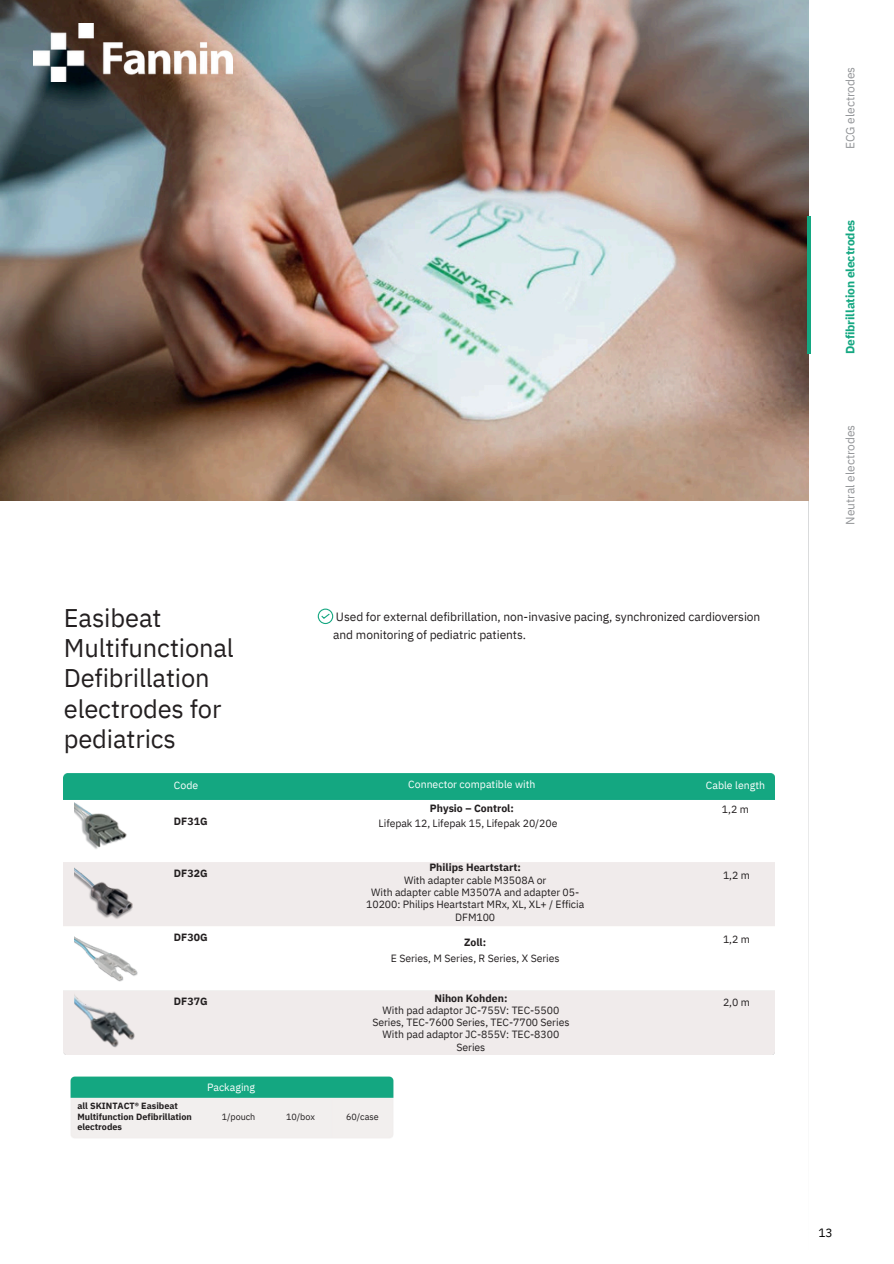
<style>
.page{position:relative;width:894px;height:1264px;background:#fff}
.page>*{position:absolute;margin:0;border:0;box-sizing:border-box;transform-origin:0 0}
.t1{font:25.5px/30.3px "IBM Plex Sans";letter-spacing:-.005em;color:#231f20}
.t2{font:12px/18px "IBM Plex Sans";letter-spacing:-.005em;color:#231f20}
.t3{font:12px "IBM Plex Sans";color:#939598}
.t4{font:700 12px "IBM Plex Sans";letter-spacing:-.01em;color:#14a781}
.t5{font:12px "IBM Plex Sans";color:#000}
.t6{font:10.5px/12.3px "IBM Plex Sans";letter-spacing:-.005em;color:#231f20;text-align:center}
.t7{font:10.5px "IBM Plex Sans";color:#fff}
.t8{font:700 10.5px "IBM Plex Sans";color:#231f20}
.t9{font:700 9px/10.5px "IBM Plex Sans";color:#231f20}
.t10{font:9px "IBM Plex Sans";letter-spacing:-.005em;color:#231f20}
.s1{font-weight:700}
</style>
<div class="page">
<img style="left:0;top:0;width:808px;height:501px">
<hr style="left:806px;top:216px;width:3px;height:138px;background:#14a781">
<div style="left:64px;top:773px;width:710px;height:26px;background:#14a781"></div>
<svg style="left:317px;top:608px;width:16px;height:16px"></svg>
<img style="left:74px;top:803px;width:53px;height:46px">
<img style="left:74px;top:862px;width:64px;height:192px">
<img style="left:70px;top:1076px;width:324px;height:62px">
<img style="left:33px;top:23px;width:199px;height:59px">
<h5 class="t1" style="left:64px;top:602px;width:171px">Easibeat<br>Multifunctional<br>Defibrillation electrodes for pediatrics</h5>
<h5 class="t7" style="left:174px;top:778px;width:26px">Code</h5>
<p class="t8" style="left:174px;top:814px;width:35px">DF31G</p>
<h5 class="t8" style="left:174px;top:866px;width:35px">DF32G</h5>
<p class="t8" style="left:174px;top:930px;width:35px">DF30G</p>
<p class="t8" style="left:174px;top:993px;width:35px">DF37G</p>
<h5 class="t7" style="left:207px;top:1079px;width:50px">Packaging</h5>
<h4 class="t2" style="left:333px;top:607px;width:428px">Used for external defibrillation, non-invasive pacing, synchronized cardioversion and monitoring of pediatric patients.</h4>
<h5 class="t7" style="left:408px;top:777px;width:129px">Connector compatible with</h5>
<h5 class="t6" style="left:378px;top:801px;width:180px;line-height:14.9px;text-align:left;text-indent:51px"><span class="s1">Physio – Control:<br></span>Lifepak 12, Lifepak 15, Lifepak 20/20e</h5>
<p class="t6" style="left:366px;top:861px;width:219px"><span class="s1">Philips Heartstart:<br></span>With adapter cable M3508A or<br>With adapter cable M3507A and adapter 05-<br>10200: Philips Heartstart MRx, XL, XL+ / Efficia<br>DFM100</p>
<p class="t6" style="left:391px;top:934px;width:170px;line-height:15.8px"><span class="s1">Zoll:<br></span>E Series, M Series, R Series, X Series</p>
<h6 class="t6" style="left:372px;top:991px;width:198px"><span class="s1">Nihon Kohden:<br></span>With pad adaptor JC-755V: TEC-5500<br>Series, TEC-7600 Series, TEC-7700 Series<br>With pad adaptor JC-855V: TEC-8300<br>Series</h6>
<h3 class="t7" style="left:705px;top:778px;width:61px">Cable length</h3>
<h3 class="t6" style="left:721px;top:803px;width:29px">1,2 m</h3>
<p class="t6" style="left:722px;top:868px;width:28px">1,2 m</p>
<h3 class="t6" style="left:722px;top:932px;width:28px">1,2 m</h3>
<h2 class="t6" style="left:722px;top:996px;width:28px">2,0 m</h2>
<p class="t9" style="left:77px;top:1100px;width:116px">all SKINTACT® Easibeat<br>Multifunction Defibrillation electrodes</p>
<h4 class="t10" style="left:222px;top:1110px;width:35px">1/pouch</h4>
<p class="t10" style="left:286px;top:1110px;width:30px">10/box</p>
<p class="t10" style="left:346px;top:1110px;width:34px">60/case</p>
<h5 class="t3" style="left:841px;top:149px;width:84px;rotate:-90deg">ECG electrodes</h5>
<h5 class="t4" style="left:841px;top:354px;width:136px;rotate:-90deg">Defibrillation electrodes</h5>
<h5 class="t3" style="left:841px;top:525px;width:102px;rotate:-90deg">Neutral electrodes</h5>
<h4 class="t5" style="left:818px;top:1224px;width:16px">13</h4>
</div>
